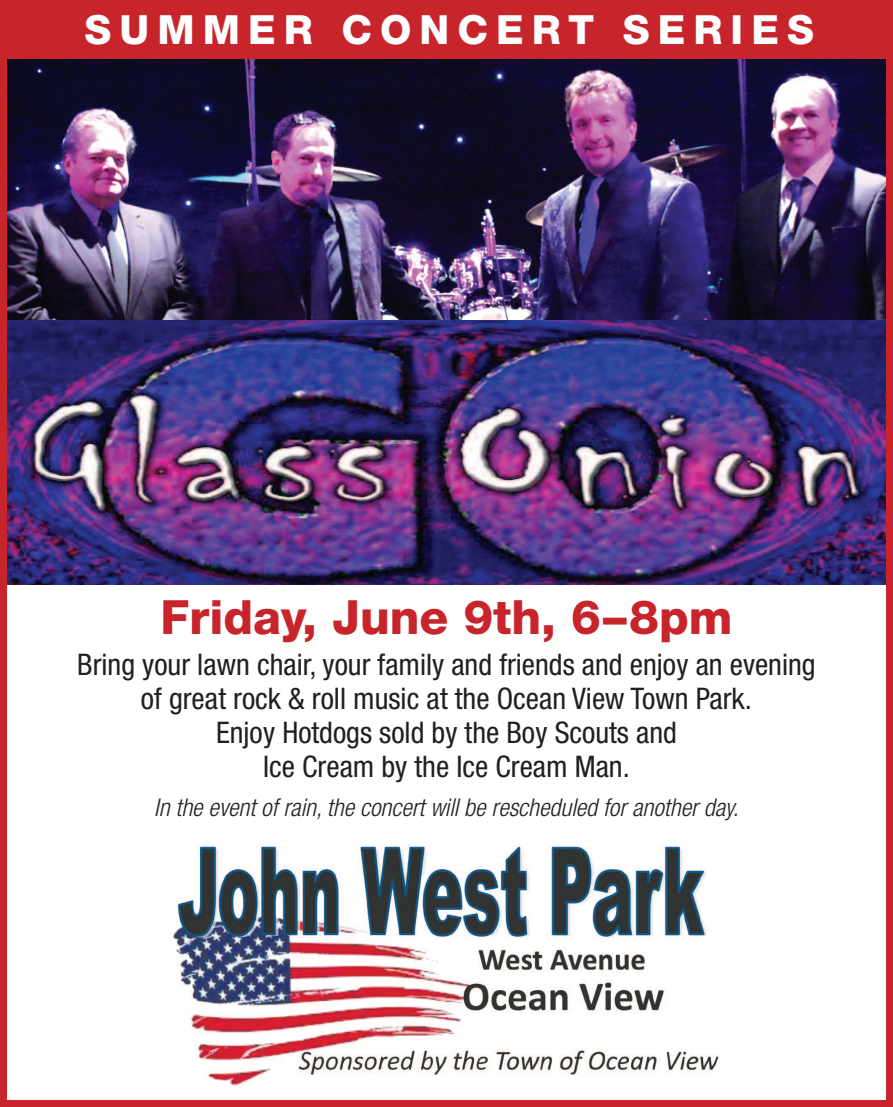
<style>
.page{position:relative;width:893px;height:1107px;background:#fff}
.page>*{position:absolute;margin:0;border:0;box-sizing:border-box;transform-origin:0 0}
.t1{font:800 47.25px "Helvetica Neue LT Std";color:#c8242b}
.t2{font:800 40.25px "Helvetica Neue LT Std";letter-spacing:.2em;color:#fff}
.t3{font:condensed 29.75px/33.9px "Helvetica Neue LT Std";color:#231f20;text-align:center}
.t4{font:italic 300 condensed 24.5px "Helvetica Neue LT Std";color:#231f20}
</style>
<div class="page">
<img style="left:8px;top:59px;width:877px;height:261px">
<img style="left:8px;top:320px;width:877px;height:264px">
<div style="left:0;top:0;width:893px;height:1106px;border:7px solid #c8242b"></div>
<img style="left:173px;top:845px;width:547px;height:242px">
<div style="left:5px;top:2px;width:888px;height:57px;background:#c8242b"></div>
<h2 class="t2" style="left:85px;top:15px;width:731px">SUMMER CONCERT SERIES</h2>
<h1 class="t1" style="left:160px;top:600px;width:574px">Friday, June 9th, 6–8pm</h1>
<p class="t3" style="left:77px;top:649px;width:740px">Bring your lawn chair, your family and friends and enjoy an evening of great rock &amp; roll music at the Ocean View Town Park.<br>Enjoy Hotdogs sold by the Boy Scouts and<br>Ice Cream by the Ice Cream Man.</p>
<p class="t4" style="left:154px;top:797px;width:586px">In the event of rain, the concert will be rescheduled for another day.</p>
</div>
